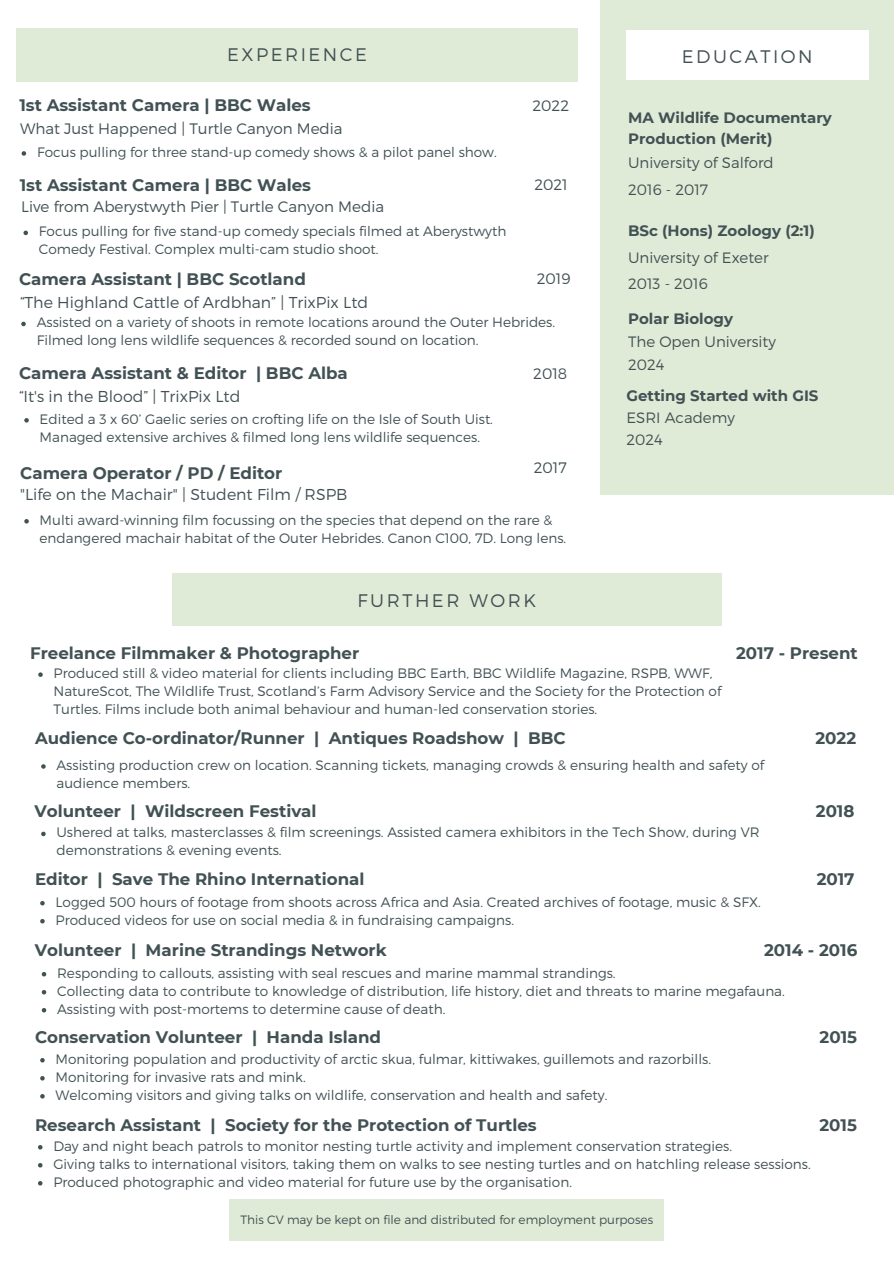
<style>
.page{position:relative;width:894px;height:1264px;background:#fff}
.page>*{position:absolute;margin:0;border:0;box-sizing:border-box;transform-origin:0 0}
.t1{font:300 18.15px "Montserrat";letter-spacing:.14em;color:#425154}
.t2{font:700 16.65px "Montserrat";color:#425154}
.t3{font:300 15.75px "Montserrat";color:#425154}
.t4{font:300 15.15px "Montserrat";color:#425154}
.t5{font:700 15px/21.3px "Montserrat";color:#425154}
.t6{font:300 15px "Montserrat";color:#425154}
.t7{font:300 13.65px/18px "Montserrat";color:#425154}
.t8{font:300 12px "Montserrat";color:#425154}
</style>
<div class="page">
<svg style="left:21px;top:322px;width:5px;height:4px"></svg>
<svg style="left:24px;top:418px;width:5px;height:4px"></svg>
<div style="left:600px;top:0;width:293px;height:494px;background:#e0ebd7"></div>
<div style="left:172px;top:574px;width:549px;height:51px;background:#e0ebd7"></div>
<div style="left:626px;top:31px;width:242px;height:48px;background:#fff"></div>
<svg style="left:38px;top:1145px;width:4px;height:4px"></svg>
<svg style="left:38px;top:1163px;width:4px;height:4px"></svg>
<svg style="left:38px;top:1181px;width:4px;height:4px"></svg>
<div style="left:229px;top:1199px;width:434px;height:41px;background:#e0ebd7"></div>
<svg style="left:24px;top:519px;width:5px;height:4px"></svg>
<div style="left:16px;top:29px;width:561px;height:53px;background:#e0ebd7"></div>
<svg style="left:23px;top:231px;width:5px;height:4px"></svg>
<svg style="left:22px;top:151px;width:4px;height:5px"></svg>
<svg style="left:40px;top:1058px;width:5px;height:4px"></svg>
<svg style="left:40px;top:1076px;width:5px;height:4px"></svg>
<svg style="left:40px;top:1094px;width:5px;height:4px"></svg>
<svg style="left:42px;top:972px;width:4px;height:4px"></svg>
<svg style="left:42px;top:990px;width:4px;height:4px"></svg>
<svg style="left:42px;top:1008px;width:4px;height:4px"></svg>
<svg style="left:40px;top:901px;width:5px;height:4px"></svg>
<svg style="left:40px;top:919px;width:5px;height:4px"></svg>
<svg style="left:41px;top:831px;width:5px;height:5px"></svg>
<svg style="left:41px;top:764px;width:5px;height:4px"></svg>
<svg style="left:38px;top:672px;width:5px;height:5px"></svg>
<h4 class="t1" style="left:227px;top:43px;width:141px">EXPERIENCE</h4>
<h3 class="t2" style="left:19px;top:95px;width:293px">1st Assistant Camera | BBC Wales</h3>
<h4 class="t4" style="left:20px;top:119px;width:324px">What Just Happened | Turtle Canyon Media</h4>
<p class="t7" style="left:37px;top:142px;width:461px">Focus pulling for three stand-up comedy shows &amp; a pilot panel show.</p>
<h4 class="t2" style="left:20px;top:175px;width:293px">1st Assistant Camera | BBC Wales</h4>
<h3 class="t4" style="left:21px;top:197px;width:364px">Live from Aberystwyth Pier | Turtle Canyon Media</h3>
<h4 class="t7" style="left:39px;top:222px;width:469px">Focus pulling for five stand-up comedy specials filmed at Aberystwyth<br>Comedy Festival. Complex multi-cam studio shoot.</h4>
<h4 class="t4" style="left:532px;top:95px;width:38px">2022</h4>
<h4 class="t4" style="left:534px;top:175px;width:35px">2021</h4>
<p class="t2" style="left:19px;top:269px;width:288px">Camera Assistant | BBC Scotland</p>
<h1 class="t3" style="left:20px;top:292px;width:349px">“The Highland Cattle of Ardbhan” | TrixPix Ltd</h1>
<h2 class="t4" style="left:536px;top:269px;width:35px">2019</h2>
<h4 class="t7" style="left:37px;top:313px;width:520px">Assisted on a variety of shoots in remote locations around the Outer Hebrides.<br>Filmed long lens wildlife sequences &amp; recorded sound on location.</h4>
<h4 class="t2" style="left:19px;top:363px;width:330px">Camera Assistant &amp; Editor | BBC Alba</h4>
<p class="t7" style="left:40px;top:409px;width:455px">Edited a 3 x 60’ Gaelic series on crofting life on the Isle of South Uist.<br>Managed extensive archives &amp; filmed long lens wildlife sequences.</p>
<h2 class="t4" style="left:533px;top:364px;width:36px">2018</h2>
<h4 class="t3" style="left:19px;top:386px;width:223px">“It's in the Blood” | TrixPix Ltd</h4>
<h1 class="t2" style="left:20px;top:463px;width:263px">Camera Operator / PD / Editor</h1>
<h3 class="t3" style="left:20px;top:484px;width:329px">"Life on the Machair" | Student Film / RSPB</h3>
<h4 class="t4" style="left:533px;top:457px;width:35px">2017</h4>
<h4 class="t7" style="left:40px;top:510px;width:528px">Multi award-winning film focussing on the species that depend on the rare &amp; endangered machair habitat of the Outer Hebrides. Canon C100, 7D. Long lens.</h4>
<h4 class="t1" style="left:357px;top:589px;width:180px">FURTHER WORK</h4>
<h4 class="t1" style="left:681px;top:45px;width:132px">EDUCATION</h4>
<p class="t5" style="left:628px;top:106px;width:205px">MA Wildlife Documentary<br>Production (Merit)</p>
<h2 class="t6" style="left:628px;top:179px;width:82px">2016 - 2017</h2>
<h4 class="t6" style="left:628px;top:153px;width:147px">University of Salford</h4>
<h4 class="t5" style="left:628px;top:220px;width:188px">BSc (Hons) Zoology (2:1)</h4>
<p class="t6" style="left:628px;top:274px;width:81px">2013 - 2016</p>
<h4 class="t6" style="left:628px;top:248px;width:142px">University of Exeter</h4>
<p class="t5" style="left:628px;top:308px;width:106px">Polar Biology</p>
<h1 class="t6" style="left:628px;top:355px;width:38px">2024</h1>
<h2 class="t6" style="left:628px;top:332px;width:149px">The Open University</h2>
<p class="t5" style="left:626px;top:384px;width:193px">Getting Started with GIS</p>
<h2 class="t6" style="left:626px;top:430px;width:38px">2024</h2>
<p class="t6" style="left:626px;top:408px;width:110px">ESRI Academy</p>
<p class="t2" style="left:30px;top:642px;width:330px">Freelance Filmmaker &amp; Photographer</p>
<p class="t2" style="left:735px;top:642px;width:123px">2017 - Present</p>
<h2 class="t7" style="left:54px;top:663px;width:669px">Produced still &amp; video material for clients including BBC Earth, BBC Wildlife Magazine, RSPB, WWF,<br>NatureScot, The Wildlife Trust, Scotland’s Farm Advisory Service and the Society for the Protection of<br>Turtles. Films include both animal behaviour and human-led conservation stories.</h2>
<h3 class="t2" style="left:35px;top:728px;width:532px">Audience Co-ordinator/Runner | Antiques Roadshow | BBC</h3>
<h3 class="t2" style="left:815px;top:728px;width:42px">2022</h3>
<p class="t7" style="left:56px;top:755px;width:709px">Assisting production crew on location. Scanning tickets, managing crowds &amp; ensuring health and safety of audience members.</p>
<p class="t2" style="left:34px;top:800px;width:283px">Volunteer | Wildscreen Festival</p>
<p class="t2" style="left:815px;top:800px;width:40px">2018</p>
<p class="t7" style="left:56px;top:822px;width:704px">Ushered at talks, masterclasses &amp; film screenings. Assisted camera exhibitors in the Tech Show, during VR demonstrations &amp; evening events.</p>
<h2 class="t2" style="left:35px;top:868px;width:331px">Editor | Save The Rhino International</h2>
<h2 class="t2" style="left:816px;top:868px;width:39px">2017</h2>
<p class="t7" style="left:55px;top:892px;width:706px">Logged 500 hours of footage from shoots across Africa and Asia. Created archives of footage, music &amp; SFX.</p>
<h2 class="t7" style="left:55px;top:910px;width:460px">Produced videos for use on social media &amp; in fundraising campaigns.</h2>
<p class="t2" style="left:35px;top:939px;width:353px">Volunteer | Marine Strandings Network</p>
<p class="t2" style="left:763px;top:939px;width:95px">2014 - 2016</p>
<p class="t7" style="left:57px;top:963px;width:560px">Responding to callouts, assisting with seal rescues and marine mammal strandings.</p>
<h2 class="t7" style="left:57px;top:981px;width:729px">Collecting data to contribute to knowledge of distribution, life history, diet and threats to marine megafauna.</h2>
<p class="t7" style="left:57px;top:999px;width:390px">Assisting with post-mortems to determine cause of death.</p>
<p class="t2" style="left:35px;top:1027px;width:347px">Conservation Volunteer | Handa Island</p>
<p class="t2" style="left:819px;top:1027px;width:39px">2015</p>
<h2 class="t7" style="left:55px;top:1049px;width:657px">Monitoring population and productivity of arctic skua, fulmar, kittiwakes, guillemots and razorbills.</h2>
<p class="t7" style="left:55px;top:1067px;width:252px">Monitoring for invasive rats and mink.</p>
<h2 class="t7" style="left:55px;top:1085px;width:553px">Welcoming visitors and giving talks on wildlife, conservation and health and safety.</h2>
<h4 class="t2" style="left:35px;top:1114px;width:503px">Research Assistant | Society for the Protection of Turtles</h4>
<h4 class="t2" style="left:819px;top:1114px;width:39px">2015</h4>
<h2 class="t7" style="left:53px;top:1136px;width:680px">Day and night beach patrols to monitor nesting turtle activity and implement conservation strategies.</h2>
<h4 class="t7" style="left:53px;top:1154px;width:758px">Giving talks to international visitors, taking them on walks to see nesting turtles and on hatchling release sessions.</h4>
<p class="t7" style="left:53px;top:1172px;width:520px">Produced photographic and video material for future use by the organisation.</p>
<p class="t8" style="left:240px;top:1211px;width:414px">This CV may be kept on file and distributed for employment purposes</p>
</div>
